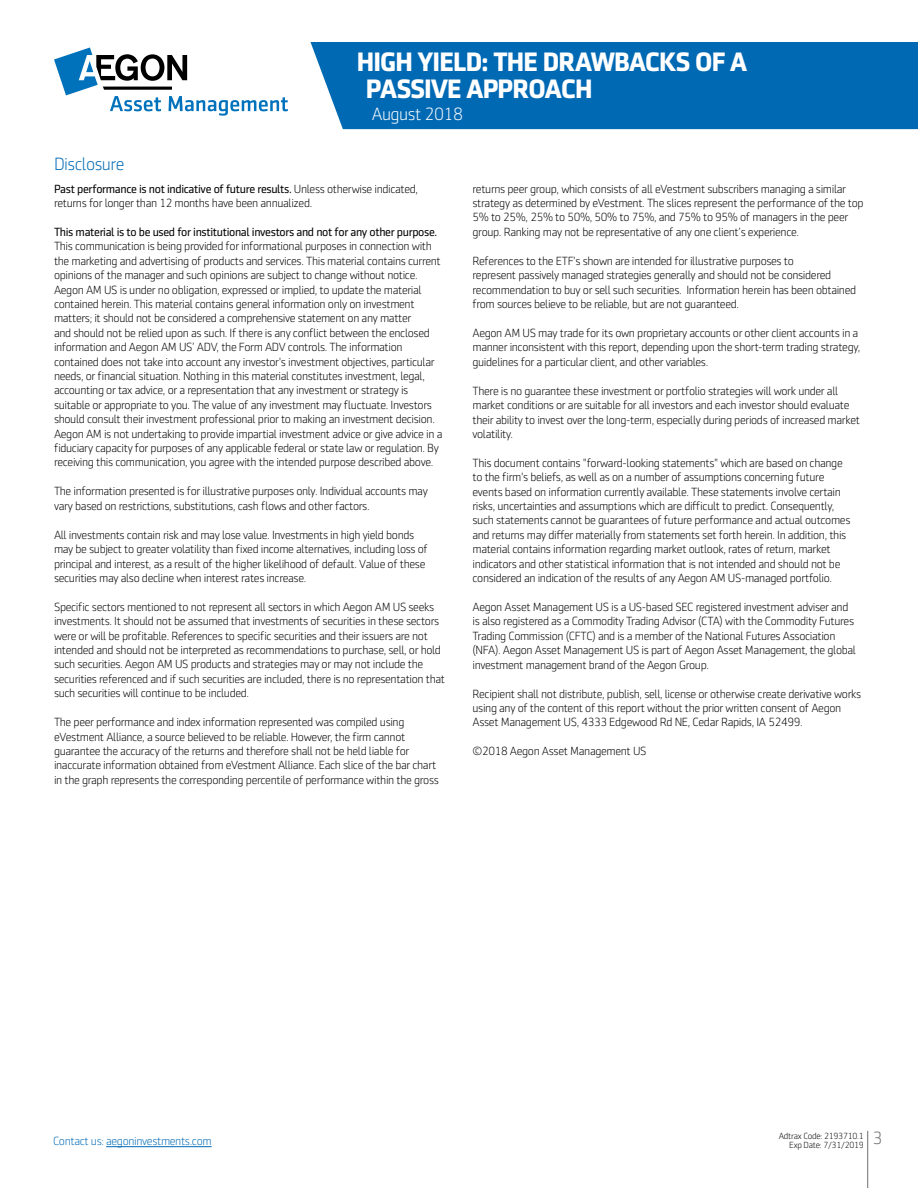
<style>
.page{position:relative;width:918px;height:1188px;background:#fff}
.page>*{position:absolute;margin:0;border:0;box-sizing:border-box;transform-origin:0 0}
.t1{font:700 27px/27px "Sentico Sans DT";letter-spacing:-.03em;color:#fff}
.t2{font:300 18px "Sentico Sans DT";letter-spacing:-.03em;color:#fff}
.t3{font:300 18px "Sentico Sans DT";letter-spacing:-.03em;color:#0069b4}
.t4{font:300 12px/14.4px "Sentico Sans DT";letter-spacing:-.03em;color:#000}
.t5{font:12px "Sentico Sans DT";letter-spacing:-.03em;color:#000}
.t6{font:300 12px "Sentico Sans DT";letter-spacing:-.03em;color:#0069b4}
.t7{font:300 9px/9px "Sentico Sans DT";letter-spacing:-.03em;color:#000}
.s1{font-weight:400}
</style>
<div class="page">
<svg style="left:54px;top:47px;width:234px;height:69px"></svg>
<div style="left:310px;top:42px;width:608px;height:87px;background:#0069b4"></div>
<hr style="left:106px;top:1146px;width:106px;height:1px;background:#0069b4">
<hr style="left:867px;top:1131px;width:1px;height:57px;background:#6d6e71">
<h2 class="t3" style="left:54px;top:155px;width:72px">Disclosure</h2>
<h1 class="t1" style="left:366px;top:48px;width:383px;text-indent:-9px">HIGH YIELD: THE DRAWBACKS OF A<br>PASSIVE APPROACH</h1>
<h2 class="t2" style="left:372px;top:105px;width:93px">August 2018</h2>
<p class="t4" style="left:54px;top:181px;width:366px"><span class="s1">Past performance is not indicative of future results.</span> Unless otherwise indicated, returns for longer than 12 months have been annualized.</p>
<p class="t5" style="left:54px;top:225px;width:385px">This material is to be used for institutional investors and not for any other purpose.</p>
<p class="t4" style="left:54px;top:239px;width:390px">This communication is being provided for informational purposes in connection with the marketing and advertising of products and services. This material contains current opinions of the manager and such opinions are subject to change without notice.<br>Aegon AM US is under no obligation, expressed or implied, to update the material contained herein. This material contains general information only on investment matters; it should not be considered a comprehensive statement on any matter<br>and should not be relied upon as such. If there is any conflict between the enclosed information and Aegon AM US’ ADV, the Form ADV controls. The information contained does not take into account any investor's investment objectives, particular needs, or financial situation. Nothing in this material constitutes investment, legal, accounting or tax advice, or a representation that any investment or strategy is suitable or appropriate to you. The value of any investment may fluctuate. Investors should consult their investment professional prior to making an investment decision.<br>Aegon AM is not undertaking to provide impartial investment advice or give advice in a fiduciary capacity for purposes of any applicable federal or state law or regulation. By receiving this communication, you agree with the intended purpose described above.</p>
<p class="t4" style="left:54px;top:484px;width:375px">The information presented is for illustrative purposes only. Individual accounts may vary based on restrictions, substitutions, cash flows and other factors.</p>
<p class="t4" style="left:54px;top:528px;width:375px">All investments contain risk and may lose value. Investments in high yield bonds may be subject to greater volatility than fixed income alternatives, including loss of principal and interest, as a result of the higher likelihood of default. Value of these securities may also decline when interest rates increase.</p>
<p class="t4" style="left:54px;top:600px;width:393px">Specific sectors mentioned to not represent all sectors in which Aegon AM US seeks investments. It should not be assumed that investments of securities in these sectors were or will be profitable. References to specific securities and their issuers are not intended and should not be interpreted as recommendations to purchase, sell, or hold such securities. Aegon AM US products and strategies may or may not include the securities referenced and if such securities are included, there is no representation that such securities will continue to be included.</p>
<p class="t4" style="left:54px;top:715px;width:386px">The peer performance and index information represented was compiled using eVestment Alliance, a source believed to be reliable. However, the firm cannot guarantee the accuracy of the returns and therefore shall not be held liable for inaccurate information obtained from eVestment Alliance. Each slice of the bar chart in the graph represents the corresponding percentile of performance within the gross</p>
<p class="t4" style="left:472px;top:181px;width:393px">returns peer group, which consists of all eVestment subscribers managing a similar strategy as determined by eVestment. The slices represent the performance of the top 5% to 25%, 25% to 50%, 50% to 75%, and 75% to 95% of managers in the peer group. Ranking may not be representative of any one client’s experience.</p>
<p class="t4" style="left:472px;top:254px;width:385px">References to the ETF's shown are intended for illustrative purposes to<br>represent passively managed strategies generally and should not be considered recommendation to buy or sell such securities. Information herein has been obtained from sources believe to be reliable, but are not guaranteed.</p>
<p class="t4" style="left:472px;top:326px;width:389px">Aegon AM US may trade for its own proprietary accounts or other client accounts in a manner inconsistent with this report, depending upon the short-term trading strategy, guidelines for a particular client, and other variables.</p>
<p class="t4" style="left:472px;top:384px;width:389px">There is no guarantee these investment or portfolio strategies will work under all market conditions or are suitable for all investors and each investor should evaluate their ability to invest over the long-term, especially during periods of increased market volatility.</p>
<p class="t4" style="left:472px;top:456px;width:379px">This document contains "forward-looking statements" which are based on change to the firm's beliefs, as well as on a number of assumptions concerning future events based on information currently available. These statements involve certain risks, uncertainties and assumptions which are difficult to predict. Consequently, such statements cannot be guarantees of future performance and actual outcomes and returns may differ materially from statements set forth herein. In addition, this material contains information regarding market outlook, rates of return, market indicators and other statistical information that is not intended and should not be considered an indication of the results of any Aegon AM US-managed portfolio.</p>
<p class="t4" style="left:472px;top:600px;width:385px">Aegon Asset Management US is a US-based SEC registered investment adviser and is also registered as a Commodity Trading Advisor (CTA) with the Commodity Futures Trading Commission (CFTC) and is a member of the National Futures Association (NFA). Aegon Asset Management US is part of Aegon Asset Management, the global investment management brand of the Aegon Group.</p>
<p class="t4" style="left:472px;top:687px;width:390px">Recipient shall not distribute, publish, sell, license or otherwise create derivative works using any of the content of this report without the prior written consent of Aegon<br>Asset Management US, 4333 Edgewood Rd NE, Cedar Rapids, IA 52499.</p>
<p class="t4" style="left:472px;top:744px;width:176px">©2018 Aegon Asset Management US</p>
<p class="t6" style="left:53px;top:1135px;width:160px">Contact us: aegoninvestments.com</p>
<p class="t7" style="left:789px;top:1132px;width:95px;text-indent:-10px">Adtrax Code: 2193710.1<br>Exp Date: 7/31/2019 <sup>3</sup></p>
</div>
